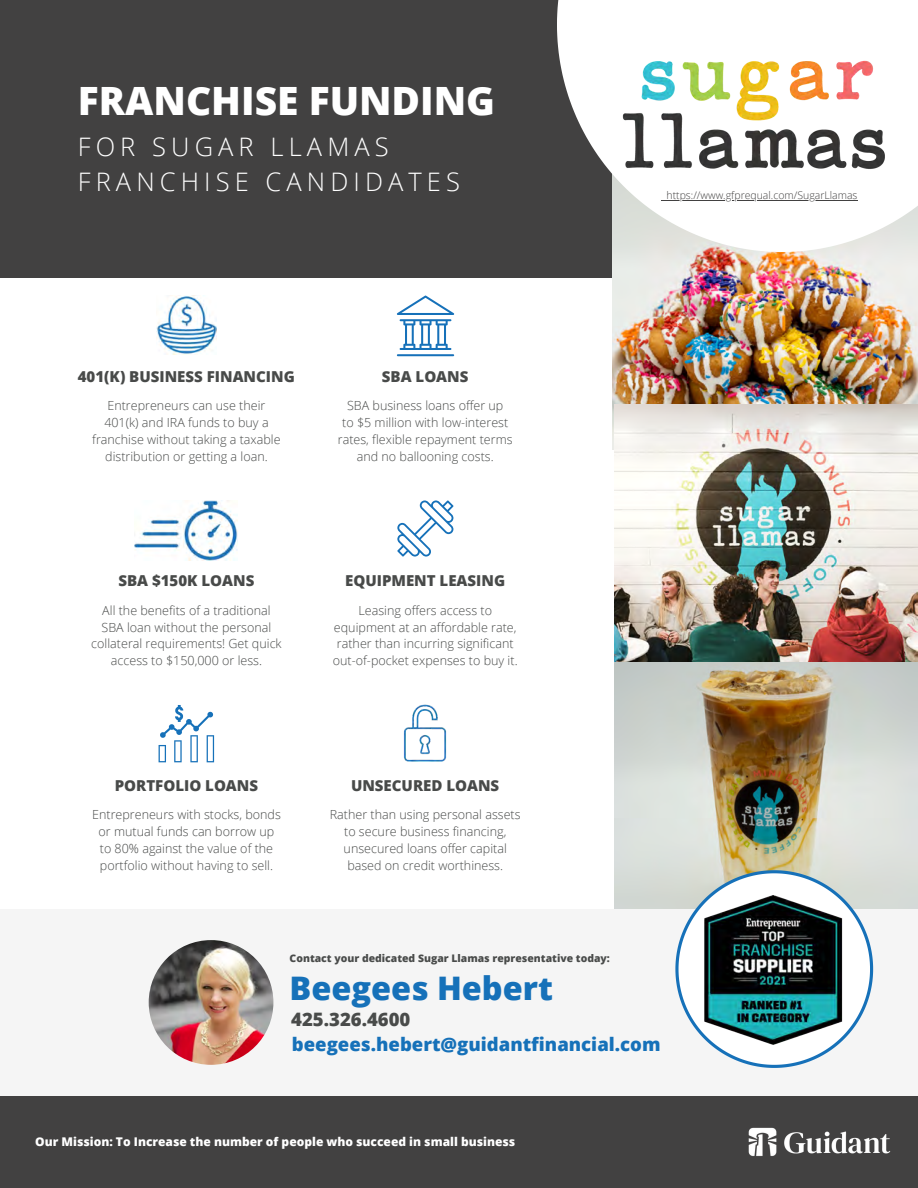
<style>
.page{position:relative;width:918px;height:1188px;background:#fff}
.page>*{position:absolute;margin:0;border:0;box-sizing:border-box;transform-origin:0 0}
.t1{font:800 39px "Open Sans";color:#fff}
.t2{font:800 32.4px "Open Sans";color:#1671b9}
.t3{font:300 25.5px "Open Sans";letter-spacing:.2em;color:#fff}
.t4{font:800 18.6px "Open Sans";color:#1671b9}
.t5{font:800 18.6px "Open Sans";color:#494b4a}
.t6{font:800 15px "Open Sans";color:#484a49}
.t7{font:300 12.6px/17px "Open Sans";color:#484a49;text-align:center}
.t8{font:800 12px "Open Sans";color:#fff}
.t9{font:800 10.5px "Open Sans";color:#494b4a}
.t10{font:300 10.5px "Open Sans";color:#424141}
</style>
<div class="page">
<div style="left:0;top:0;width:613px;height:278px;background:#424141"></div>
<div style="left:0;top:909px;width:918px;height:188px;background:#f5f5f5"></div>
<div style="left:0;top:1096px;width:918px;height:92px;background:#424141"></div>
<img style="left:149px;top:940px;width:124px;height:125px;border-radius:50%">
<img style="left:157px;top:295px;width:59px;height:60px">
<img style="left:135px;top:500px;width:103px;height:61px">
<img style="left:613px;top:252px;width:305px;height:198px">
<svg style="left:557px;top:0;width:361px;height:252px"></svg>
<img style="left:615px;top:405px;width:302px;height:257px">
<img style="left:615px;top:662px;width:303px;height:247px">
<svg style="left:675px;top:870px;width:198px;height:198px"></svg>
<svg style="left:397px;top:296px;width:57px;height:54px"></svg>
<hr style="left:397px;top:354px;width:57px;height:2px;background:#1671b9">
<svg style="left:159px;top:705px;width:55px;height:57px"></svg>
<img style="left:403px;top:705px;width:44px;height:57px">
<svg style="left:397px;top:500px;width:57px;height:57px"></svg>
<img style="left:593px;top:20px;width:323px;height:189px">
<img style="left:702px;top:896px;width:142px;height:150px">
<img style="left:748px;top:1127px;width:143px;height:29px">
<hr style="left:667px;top:200px;width:191px;height:1px;background:#424141">
<p class="t1" style="left:78px;top:74px;width:419px">FRANCHISE FUNDING</p>
<p class="t3" style="left:78px;top:130px;width:312px">FOR SUGAR LLAMAS</p>
<p class="t3" style="left:78px;top:164px;width:384px">FRANCHISE CANDIDATES</p>
<p class="t10" style="left:667px;top:188px;width:193px">https://www.gfprequal.com/SugarLlamas</p>
<p class="t6" style="left:78px;top:366px;width:219px">401(K) BUSINESS FINANCING</p>
<p class="t7" style="left:107px;top:396px;width:160px">Entrepreneurs can use their</p>
<p class="t7" style="left:92px;top:413px;width:190px">401(k) and IRA funds to buy a franchise without taking a taxable distribution or getting a loan.</p>
<p class="t6" style="left:382px;top:366px;width:88px">SBA LOANS</p>
<p class="t7" style="left:347px;top:396px;width:158px">SBA business loans offer up</p>
<p class="t7" style="left:338px;top:413px;width:176px">to $5 million with low-interest rates, flexible repayment terms and no ballooning costs.</p>
<p class="t6" style="left:118px;top:570px;width:138px">SBA $150K LOANS</p>
<p class="t7" style="left:91px;top:601px;width:192px">All the benefits of a traditional<br>SBA loan without the personal collateral requirements! Get quick access to $150,000 or less.</p>
<p class="t6" style="left:345px;top:570px;width:162px">EQUIPMENT LEASING</p>
<p class="t7" style="left:358px;top:601px;width:135px">Leasing offers access to</p>
<p class="t7" style="left:334px;top:618px;width:184px">equipment at an affordable rate,</p>
<p class="t7" style="left:337px;top:635px;width:178px">rather than incurring significant</p>
<p class="t7" style="left:333px;top:652px;width:186px">out-of-pocket expenses to buy it.</p>
<p class="t6" style="left:115px;top:775px;width:145px">PORTFOLIO LOANS</p>
<p class="t7" style="left:92px;top:806px;width:190px">Entrepreneurs with stocks, bonds</p>
<p class="t7" style="left:99px;top:823px;width:177px">or mutual funds can borrow up</p>
<p class="t7" style="left:100px;top:840px;width:175px">to 80% against the value of the</p>
<p class="t7" style="left:100px;top:857px;width:175px">portfolio without having to sell.</p>
<p class="t6" style="left:351px;top:775px;width:150px">UNSECURED LOANS</p>
<p class="t7" style="left:330px;top:806px;width:192px">Rather than using personal assets</p>
<p class="t7" style="left:344px;top:823px;width:164px">to secure business financing,</p>
<p class="t7" style="left:344px;top:840px;width:165px">unsecured loans offer capital</p>
<p class="t7" style="left:347px;top:857px;width:157px">based on credit worthiness.</p>
<p class="t9" style="left:290px;top:951px;width:322px">Contact your dedicated Sugar Llamas representative today:</p>
<p class="t2" style="left:290px;top:966px;width:265px">Beegees Hebert</p>
<p class="t5" style="left:291px;top:1006px;width:121px">425.326.4600</p>
<p class="t4" style="left:292px;top:1032px;width:370px">beegees.hebert@guidantfinancial.com</p>
<p class="t8" style="left:35px;top:1133px;width:482px">Our Mission: To Increase the number of people who succeed in small business</p>
</div>
